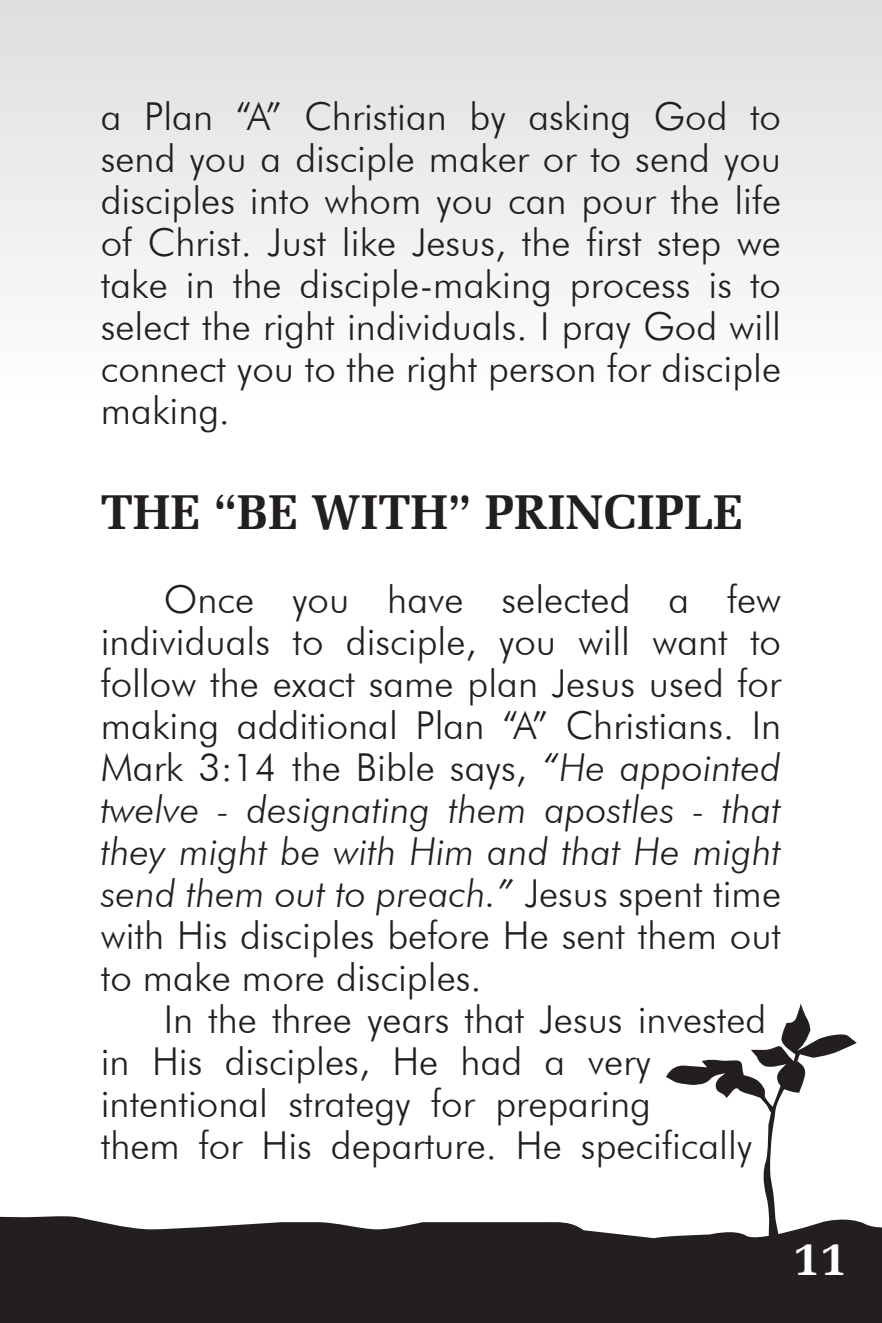
<style>
.page{position:relative;width:882px;height:1323px;background:#fff}
.page>*{position:absolute;margin:0;border:0;box-sizing:border-box;transform-origin:0 0}
.t1{font:700 49px "Zapf Elliptical 711 BT";color:#231f20}
.t2{font:700 49px "Zapf Elliptical 711 BT";color:#fff}
.t3{font:300 38.5px/42px "Futura BT";color:#231f20;text-align:justify}
.s1{font-style:italic}
</style>
<div class="page">
<div style="left:0;top:0;width:882px;height:406px;background:linear-gradient(to bottom,#dddfe1,#fffefe)"></div>
<svg style="left:666px;top:1003px;width:191px;height:212px"></svg>
<svg style="left:0;top:1215px;width:882px;height:108px;background:#393536"></svg>
<p class="t3" style="left:101px;top:95px;width:682px">a Plan “A” Christian by asking God to send you a disciple maker or to send you disciples into whom you can pour the life of Christ. Just like Jesus, the first step we take in the disciple-making process is to select the right individuals. I pray God will connect you to the right person for disciple making.</p>
<p class="t1" style="left:101px;top:483px;width:643px">THE “BE WITH” PRINCIPLE</p>
<p class="t3" style="left:101px;top:578px;width:682px;text-indent:63px">Once you have selected a few individuals to disciple, you will want to follow the exact same plan Jesus used for making additional Plan “A” Christians. In Mark 3:14 the Bible says, <span class="s1">“He appointed twelve - designating them apostles - that they might be with Him and that He might send them out to preach.”</span> Jesus spent time with His disciples before He sent them out to make more disciples.</p>
<p class="t3" style="left:101px;top:998px;width:667px;text-align:left;text-indent:63px">In the three years that Jesus invested in His disciples, He had a very intentional strategy for preparing<br>them for His departure. He specifically</p>
<p class="t2" style="left:793px;top:1229px;width:55px">11</p>
</div>
